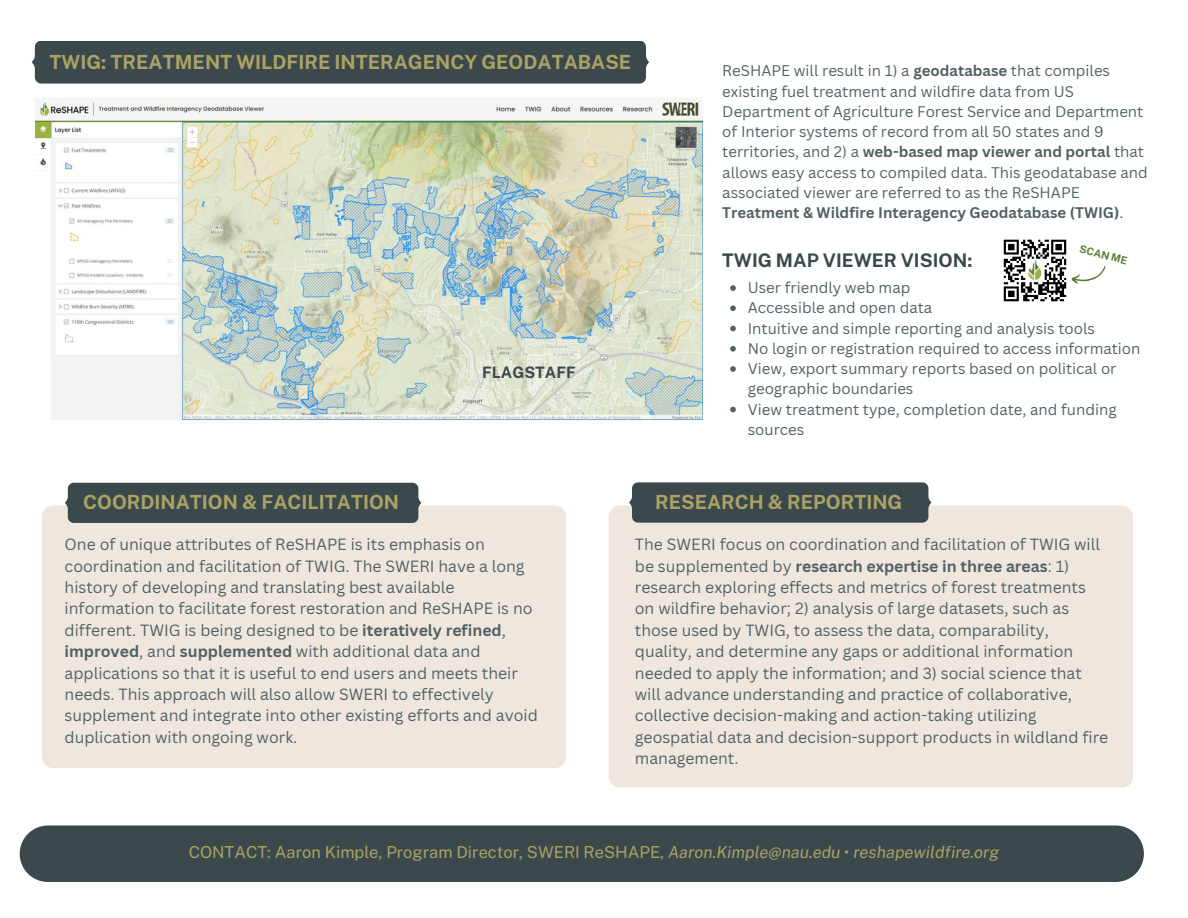
<style>
.page{position:relative;width:1188px;height:918px;background:#fff}
.page>*{position:absolute;margin:0;border:0;box-sizing:border-box;transform-origin:0 0}
.t1{font:700 19.5px "Public Sans";color:#aba264}
.t2{font:700 18.75px "Public Sans";color:#3c494c}
.t3{font:16.5px "Public Sans";color:#aba264}
.t4{font:15.75px/21.3px "Canva Sans";color:#536164}
.t5{font:700 15.75px "Public Sans";color:#3c494c}
.t6{font:15px/20.2px "Canva Sans";color:#536164}
.t7{font:700 10.5px "Public Sans";color:#5d7b37}
.s1{font-weight:700}
.s2{font-style:italic}
</style>
<div class="page">
<div style="left:42px;top:505px;width:524px;height:263px;background:#efe7dd"></div>
<div style="left:65px;top:483px;width:356px;height:40px;background:#3c494c"></div>
<div style="left:32px;top:41px;width:617px;height:43px;background:#3c494c"></div>
<img style="left:35px;top:98px;width:667px;height:322px">
<div style="left:20px;top:825px;width:1124px;height:57px;background:#3c494c"></div>
<div style="left:609px;top:505px;width:524px;height:283px;background:#efe7dd"></div>
<div style="left:629px;top:482px;width:302px;height:41px;background:#3c494c"></div>
<img style="left:1003px;top:239px;width:64px;height:63px">
<svg style="left:1071px;top:266px;width:35px;height:18px"></svg>
<svg style="left:730px;top:285px;width:6px;height:6px"></svg>
<svg style="left:730px;top:305px;width:6px;height:6px"></svg>
<svg style="left:730px;top:326px;width:6px;height:5px"></svg>
<svg style="left:730px;top:346px;width:6px;height:6px"></svg>
<svg style="left:730px;top:366px;width:6px;height:6px"></svg>
<svg style="left:730px;top:407px;width:6px;height:5px"></svg>
<p class="t1" style="left:50px;top:50px;width:583px">TWIG: TREATMENT WILDFIRE INTERAGENCY GEODATABASE</p>
<p class="t5" style="left:482px;top:363px;width:95px">FLAGSTAFF</p>
<p class="t6" style="left:722px;top:60px;width:427px">ReSHAPE will result in 1) a <span class="s1">geodatabase</span> that compiles existing fuel treatment and wildfire data from US Department of Agriculture Forest Service and Department of Interior systems of record from all 50 states and 9 territories, and 2) a <span class="s1">web-based map viewer and portal</span> that allows easy access to compiled data. This geodatabase and associated viewer are referred to as the ReSHAPE <span class="s1">Treatment &amp; Wildfire Interagency Geodatabase (TWIG)</span>.</p>
<p class="t2" style="left:722px;top:249px;width:252px">TWIG MAP VIEWER VISION:</p>
<h3 class="t7" style="left:1081px;top:242px;width:51px;rotate:15deg">SCAN ME</h3>
<h2 class="t6" style="left:748px;top:277px;width:164px">User friendly web map</h2>
<h3 class="t6" style="left:748px;top:297px;width:186px">Accessible and open data</h3>
<p class="t6" style="left:748px;top:318px;width:349px">Intuitive and simple reporting and analysis tools</p>
<p class="t6" style="left:748px;top:338px;width:394px">No login or registration required to access information</p>
<h1 class="t6" style="left:748px;top:358px;width:370px">View, export summary reports based on political or geographic boundaries</h1>
<p class="t6" style="left:748px;top:399px;width:370px">View treatment type, completion date, and funding sources</p>
<p class="t1" style="left:83px;top:491px;width:317px">COORDINATION &amp; FACILITATION</p>
<p class="t4" style="left:65px;top:534px;width:475px">One of unique attributes of ReSHAPE is its emphasis on coordination and facilitation of TWIG. The SWERI have a long history of developing and translating best available information to facilitate forest restoration and ReSHAPE is no different. TWIG is being designed to be <span class="s1">iteratively refined</span>, <span class="s1">improved</span>, and <span class="s1">supplemented</span> with additional data and applications so that it is useful to end users and meets their needs. This approach will also allow SWERI to effectively supplement and integrate into other existing efforts and avoid duplication with ongoing work.</p>
<h3 class="t1" style="left:655px;top:491px;width:249px">RESEARCH &amp; REPORTING</h3>
<h1 class="t4" style="left:635px;top:534px;width:475px">The SWERI focus on coordination and facilitation of TWIG will be supplemented by <span class="s1">research expertise in three areas</span>: 1) research exploring effects and metrics of forest treatments on wildfire behavior; 2) analysis of large datasets, such as those used by TWIG, to assess the data, comparability, quality, and determine any gaps or additional information needed to apply the information; and 3) social science that will advance understanding and practice of collaborative, collective decision-making and action-taking utilizing geospatial data and decision-support products in wildland fire management.</h1>
<h1 class="t3" style="left:189px;top:843px;width:812px">CONTACT: Aaron Kimple, Program Director, SWERI ReSHAPE, <span class="s2">Aaron.Kimple@nau.edu</span> • <span class="s2">reshapewildfire.org</span></h1>
</div>
